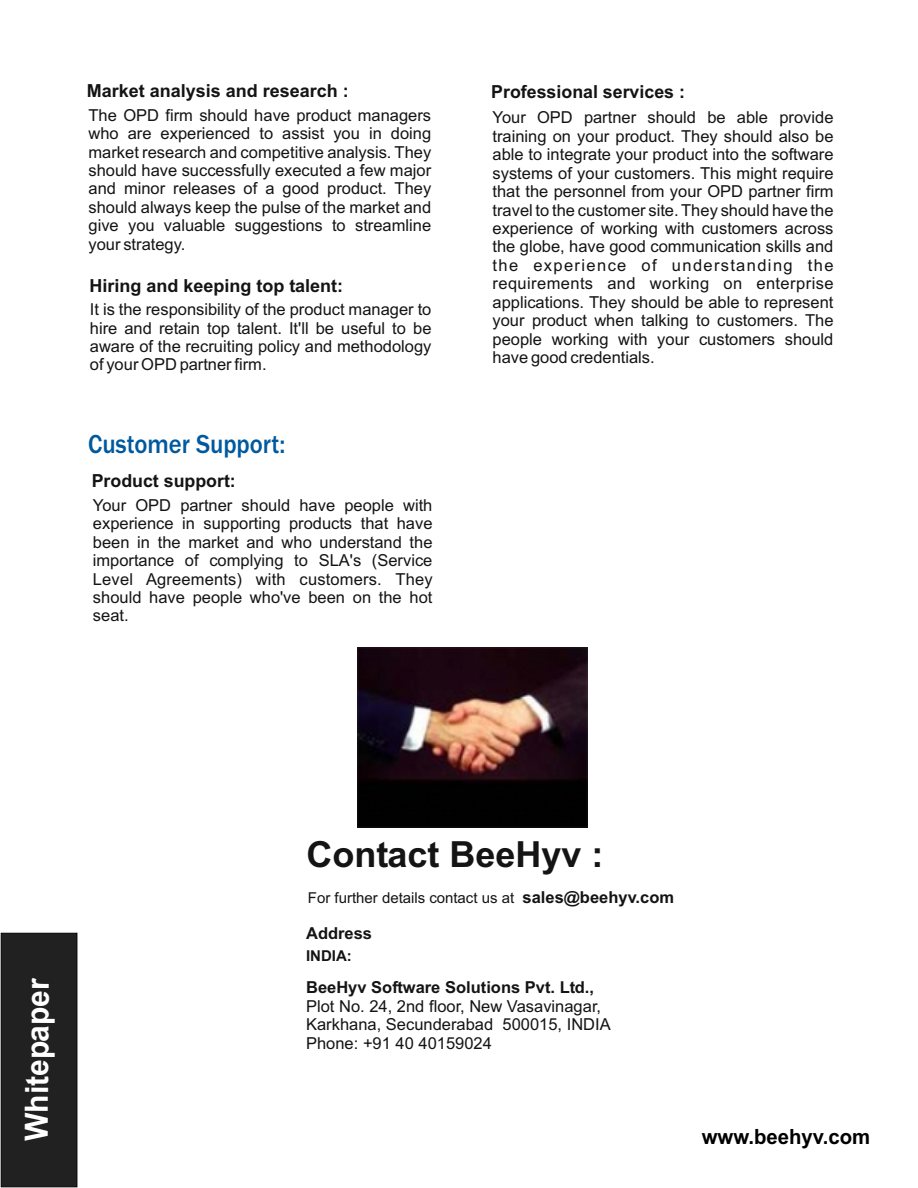
<style>
.page{position:relative;width:918px;height:1188px;background:#fff}
.page>*{position:absolute;margin:0;border:0;box-sizing:border-box;transform-origin:0 0}
.t1{font:700 36px "Arial";color:#141414}
.t2{font:700 32.1px "Arial";letter-spacing:-.005em;color:#fff;scale:.93 1}
.t3{font:27px "Franklin Got T Dem Con";color:#00599e;scale:.91 1}
.t4{font:700 21px "Arial Narrow";color:#000;scale:1.18 1}
.t5{font:700 18px "Arial";color:#141414}
.t6{font:16.5px/18.5px "Arial";color:#141414;text-align:justify}
.t7{font:700 16.5px "Arial";color:#141414}
.t8{font:15px "Arial";color:#141414}
.t9{font:700 15px "Arial";color:#141414}
.s1{font-weight:700;font-size:16.5px}
</style>
<div class="page">
<div style="left:1px;top:933px;width:76px;height:254px;background:#212121;border:1px solid #000"></div>
<img style="left:358px;top:647px;width:229px;height:180px">
<p class="t5" style="left:87px;top:84px;width:264px">Market analysis and research :</p>
<p class="t6" style="left:89px;top:107px;width:344px">The OPD firm should have product managers who are experienced to assist you in doing market research and competitive analysis. They should have successfully executed a few major and minor releases of a good product. They should always keep the pulse of the market and give you valuable suggestions to streamline your strategy.</p>
<p class="t5" style="left:90px;top:279px;width:255px">Hiring and keeping top talent:</p>
<p class="t6" style="left:90px;top:302px;width:343px">It is the responsibility of the product manager to hire and retain top talent. It'll be useful to be aware of the recruiting policy and methodology of your OPD partner firm.</p>
<h3 class="t3" style="left:88px;top:434px;width:218px">Customer Support:</h3>
<p class="t5" style="left:92px;top:474px;width:146px">Product support:</p>
<p class="t6" style="left:93px;top:497px;width:341px">Your OPD partner should have people with experience in supporting products that have been in the market and who understand the importance of complying to SLA's (Service Level Agreements) with customers. They should have people who've been on the hot seat.</p>
<p class="t5" style="left:491px;top:85px;width:195px">Professional services :</p>
<p class="t6" style="left:493px;top:110px;width:343px">Your OPD partner should be able provide training on your product. They should also be able to integrate your product into the software systems of your customers. This might require that the personnel from your OPD partner firm travel to the customer site. They should have the experience of working with customers across the globe, have good communication skills and the experience of understanding the requirements and working on enterprise applications. They should be able to represent your product when talking to customers. The people working with your customers should have good credentials.</p>
<h2 class="t2" style="left:25px;top:1141px;width:176px;rotate:-90deg">Whi epaper</h2>
<h2 class="t2" style="left:25px;top:1086px;width:12px;rotate:-90deg">t</h2>
<h1 class="t1" style="left:306px;top:841px;width:299px">Contact BeeHyv :</h1>
<p class="t8" style="left:308px;top:892px;width:368px">For further details contact us at <span class="s1">sales@beehyv.com</span></p>
<p class="t7" style="left:306px;top:927px;width:68px">Address</p>
<p class="t9" style="left:306px;top:950px;width:47px">INDIA:</p>
<p class="t7" style="left:306px;top:981px;width:289px">BeeHyv Software Solutions Pvt. Ltd.,</p>
<p class="t6" style="left:306px;top:998px;width:306px;text-align:left">Plot No. 24, 2nd floor, New Vasavinagar,<br>Karkhana, Secunderabad 500015, INDIA<br>Phone: +91 40 40159024</p>
<p class="t4" style="left:702px;top:1120px;width:144px">www.beehyv.com</p>
</div>
